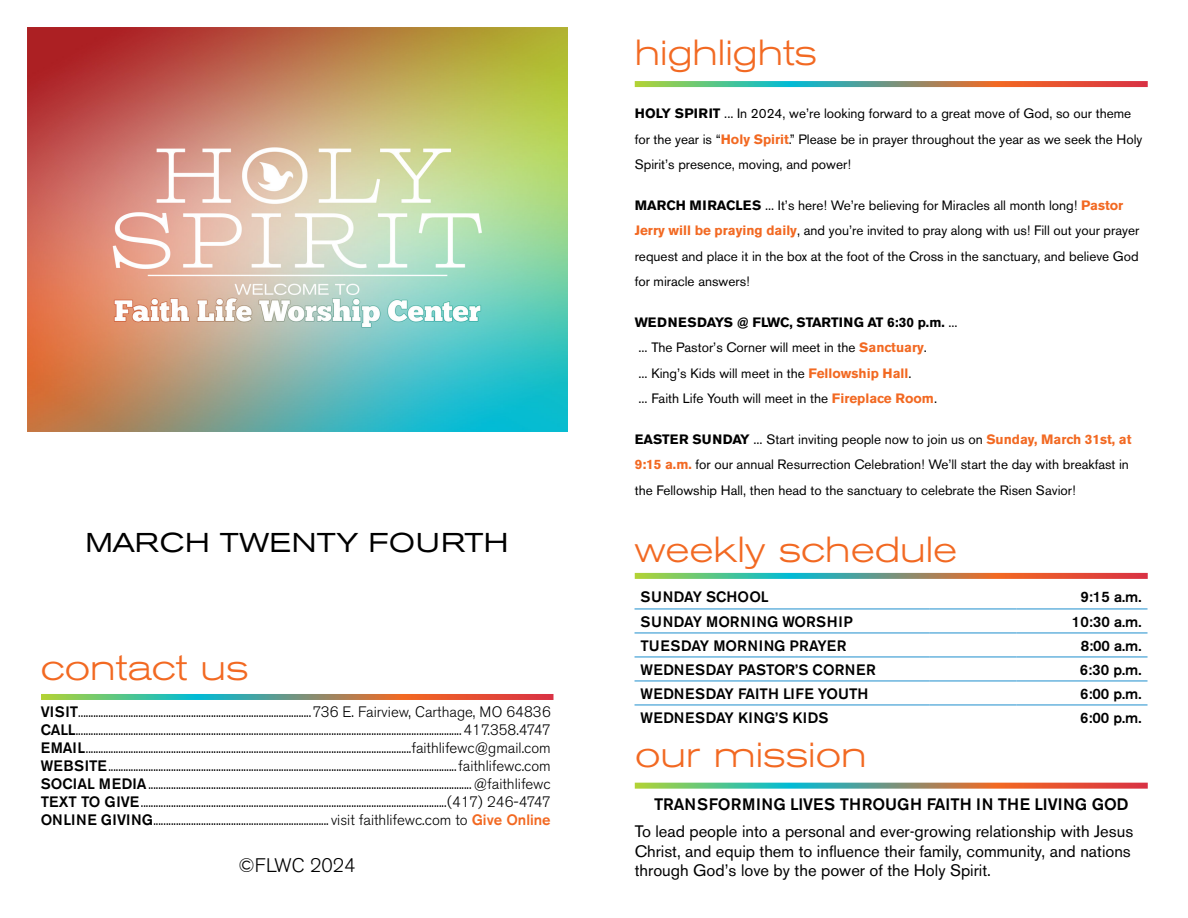
<style>
.page{position:relative;width:1188px;height:918px;background:#fff}
.page>*{position:absolute;margin:0;border:0;box-sizing:border-box;transform-origin:0 0}
.t1{font:300 expanded 36px "Akzidenz Grotesk BE";color:#f26922}
.t2{font:expanded 27px "Akzidenz Grotesk BE";letter-spacing:.02em;color:#000}
.t3{font:300 19.5px "Akzidenz Grotesk BE";color:#000}
.t4{font:16.5px/19.8px "Akzidenz Grotesk BE";color:#000}
.t5{font:500 16.5px "Akzidenz Grotesk BE";color:#000}
.t6{font:300 15px "Akzidenz Grotesk BE";color:#000}
.t7{font:500 15px "Akzidenz Grotesk BE";letter-spacing:.01em;color:#000}
.t8{font:500 15px "Akzidenz Grotesk BE";letter-spacing:.04em;color:#000}
.t9{font:13.5px/25.5px "Akzidenz Grotesk BE";color:#000}
.t10{font:700 13.5px "Akzidenz Grotesk BE";color:#000}
.s1{font-weight:500}
.s2{font-weight:500;color:#f26922}
.s3{font-weight:700}
.s4{font-weight:700;color:#f26922}
.s5{font-weight:400}
</style>
<div class="page">
<svg style="left:635px;top:783px;width:513px;height:6px"></svg>
<svg style="left:635px;top:573px;width:513px;height:6px"></svg>
<svg style="left:635px;top:81px;width:513px;height:6px"></svg>
<svg style="left:41px;top:694px;width:513px;height:6px"></svg>
<hr style="left:635px;top:609px;width:295px;height:1px;background:#1e8ece">
<hr style="left:930px;top:609px;width:86px;height:1px;background:#1e8ece">
<hr style="left:1016px;top:609px;width:132px;height:1px;background:#1e8ece">
<hr style="left:635px;top:633px;width:295px;height:1px;background:#1e8ece">
<hr style="left:930px;top:633px;width:86px;height:1px;background:#1e8ece">
<hr style="left:1016px;top:633px;width:132px;height:1px;background:#1e8ece">
<hr style="left:635px;top:657px;width:295px;height:1px;background:#1e8ece">
<hr style="left:930px;top:657px;width:86px;height:1px;background:#1e8ece">
<hr style="left:1016px;top:657px;width:132px;height:1px;background:#1e8ece">
<hr style="left:635px;top:681px;width:295px;height:1px;background:#1e8ece">
<hr style="left:930px;top:681px;width:86px;height:1px;background:#1e8ece">
<hr style="left:1016px;top:681px;width:132px;height:1px;background:#1e8ece">
<hr style="left:635px;top:705px;width:295px;height:1px;background:#1e8ece">
<hr style="left:930px;top:705px;width:86px;height:1px;background:#1e8ece">
<hr style="left:1016px;top:705px;width:132px;height:1px;background:#1e8ece">
<img style="left:27px;top:27px;width:540px;height:405px">
<p class="t2" style="left:85px;top:526px;width:425px">MARCH TWENTY FOURTH</p>
<p class="t1" style="left:41px;top:648px;width:209px">contact us</p>
<p class="t6" style="left:41px;top:703px;width:512px"><span class="s1">VISIT</span>.............................................................................................736 E. Fairview, Carthage, MO 64836</p>
<p class="t6" style="left:41px;top:721px;width:512px"><span class="s1">CALL</span>..........................................................................................................................................................417.358.4747</p>
<p class="t6" style="left:41px;top:739px;width:512px"><span class="s1">EMAIL</span>..................................................................................................................................faithlifewc@gmail.com</p>
<p class="t6" style="left:41px;top:757px;width:512px"><span class="s1">WEBSITE</span>...........................................................................................................................................faithlifewc.com</p>
<p class="t6" style="left:41px;top:775px;width:512px"><span class="s1">SOCIAL MEDIA</span>.................................................................................................................................@faithlifewc</p>
<p class="t6" style="left:41px;top:793px;width:511px"><span class="s1">TEXT TO GIVE</span>..........................................................................................................................(417) 246-4747</p>
<p class="t6" style="left:41px;top:811px;width:512px"><span class="s1">ONLINE GIVING</span>...................................................................... visit faithlifewc.com to <span class="s2">Give Online</span></p>
<p class="t3" style="left:239px;top:855px;width:118px">©FLWC 2024</p>
<p class="t1" style="left:635px;top:32px;width:184px">highlights</p>
<p class="t9" style="left:635px;top:101px;width:509px"><span class="s3">HOLY SPIRIT</span> ... In 2024, we’re looking forward to a great move of God, so our theme for the year is “<span class="s4">Holy Spirit</span>.” Please be in prayer throughout the year as we seek the Holy<br>Spirit’s presence, moving, and power!</p>
<p class="t9" style="left:635px;top:192px;width:506px"><span class="s3">MARCH MIRACLES</span> ... It’s here! We’re believing for Miracles all month long! <span class="s4">Pastor Jerry will be praying daily</span>, and you’re invited to pray along with us! Fill out your prayer request and place it in the box at the foot of the Cross in the sanctuary, and believe God for miracle answers!</p>
<p class="t10" style="left:635px;top:314px;width:324px">WEDNESDAYS @ FLWC, STARTING AT 6:30 p.m. <span class="s5">...</span></p>
<p class="t9" style="left:638px;top:335px;width:290px">... The Pastor’s Corner will meet in the <span class="s4">Sanctuary</span>.</p>
<p class="t9" style="left:638px;top:360px;width:275px">... King’s Kids will meet in the <span class="s4">Fellowship Hall</span>.</p>
<p class="t9" style="left:638px;top:386px;width:300px">... Faith Life Youth will meet in the <span class="s4">Fireplace Room</span>.</p>
<p class="t9" style="left:635px;top:427px;width:498px"><span class="s3">EASTER SUNDAY</span> ... Start inviting people now to join us on <span class="s4">Sunday, March 31st, at<br>9:15 a.m.</span> for our annual Resurrection Celebration! We’ll start the day with breakfast in the Fellowship Hall, then head to the sanctuary to celebrate the Risen Savior!</p>
<p class="t1" style="left:635px;top:529px;width:324px">weekly schedule</p>
<p class="t7" style="left:641px;top:588px;width:130px">SUNDAY SCHOOL</p>
<p class="t7" style="left:1081px;top:588px;width:62px">9:15 a.m.</p>
<p class="t8" style="left:641px;top:612px;width:214px">SUNDAY MORNING WORSHIP</p>
<p class="t7" style="left:1072px;top:612px;width:71px">10:30 a.m.</p>
<p class="t7" style="left:641px;top:636px;width:208px">TUESDAY MORNING PRAYER</p>
<p class="t7" style="left:1081px;top:636px;width:62px">8:00 a.m.</p>
<p class="t7" style="left:641px;top:660px;width:237px">WEDNESDAY PASTOR’S CORNER</p>
<p class="t7" style="left:1080px;top:660px;width:63px">6:30 p.m.</p>
<p class="t7" style="left:641px;top:684px;width:229px">WEDNESDAY FAITH LIFE YOUTH</p>
<p class="t7" style="left:1080px;top:684px;width:63px">6:00 p.m.</p>
<p class="t7" style="left:641px;top:708px;width:189px">WEDNESDAY KING’S KIDS</p>
<p class="t7" style="left:1080px;top:708px;width:63px">6:00 p.m.</p>
<p class="t1" style="left:635px;top:734px;width:233px">our mission</p>
<p class="t5" style="left:654px;top:794px;width:476px">TRANSFORMING LIVES THROUGH FAITH IN THE LIVING GOD</p>
<p class="t4" style="left:635px;top:821px;width:500px">To lead people into a personal and ever-growing relationship with Jesus<br>Christ, and equip them to influence their family, community, and nations through God’s love by the power of the Holy Spirit.</p>
</div>
